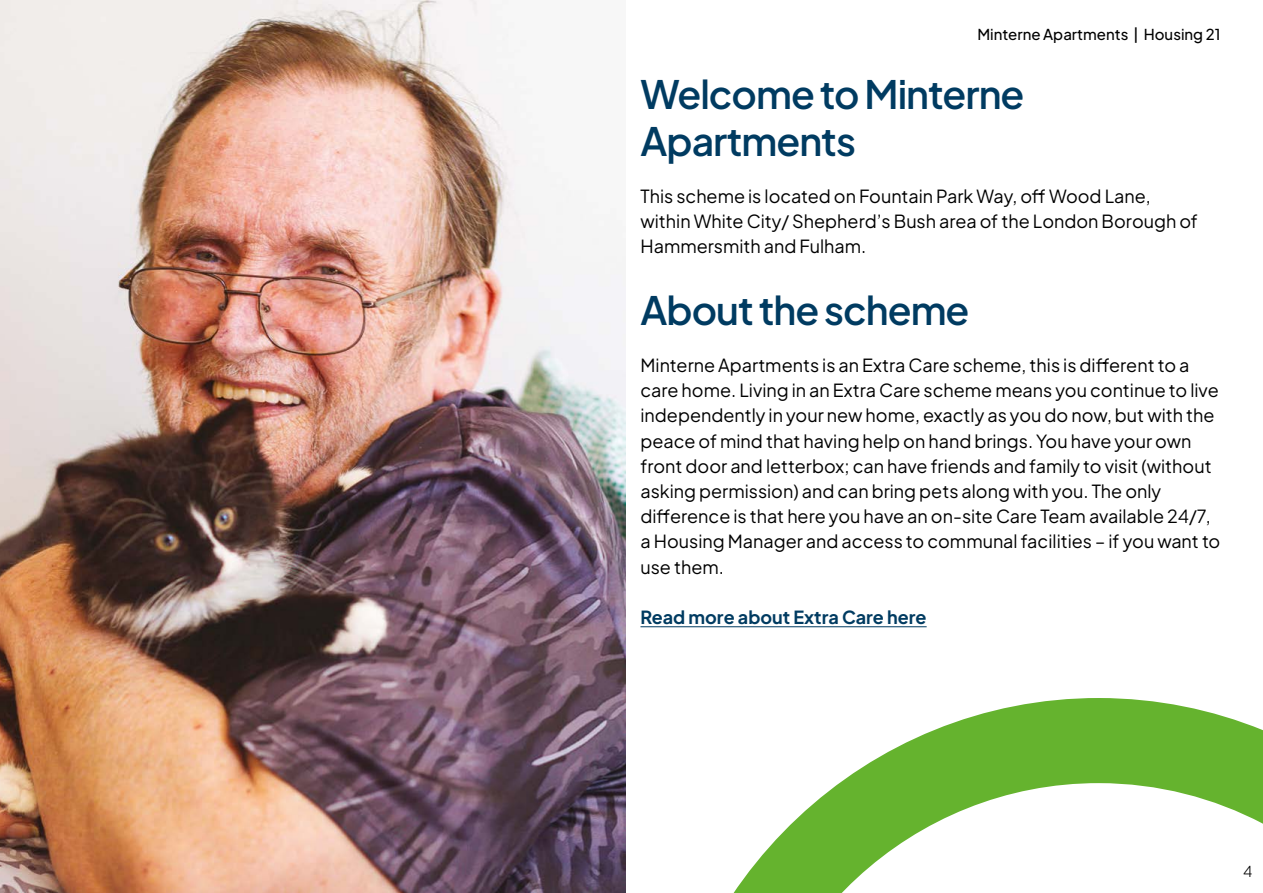
<style>
.page{position:relative;width:1263px;height:893px;background:#fff}
.page>*{position:absolute;margin:0;border:0;box-sizing:border-box;transform-origin:0 0}
.t1{font:600 39px/46.8px "Plus Jakarta Sans";letter-spacing:-.025em;color:#003b61}
.t2{font:18px/25.2px "Plus Jakarta Sans";color:#000}
.t3{font:700 18px "Plus Jakarta Sans";color:#003b61}
.t4{font:500 15px "Plus Jakarta Sans";color:#000}
.t5{font:300 15px "Plus Jakarta Sans";color:#000}
</style>
<div class="page">
<svg style="left:733px;top:698px;width:530px;height:195px"></svg>
<hr style="left:640px;top:626px;width:287px;height:1px;background:#003b61">
<img style="left:0;top:0;width:625px;height:893px">
<p class="t4" style="left:977px;top:22px;width:244px">Minterne Apartments | Housing 21</p>
<h1 class="t1" style="left:640px;top:67px;width:385px">Welcome to Minterne<br>Apartments</h1>
<p class="t2" style="left:640px;top:182px;width:559px">This scheme is located on Fountain Park Way, off Wood Lane, within White City/ Shepherd’s Bush area of the London Borough of<br>Hammersmith and Fulham.</p>
<h1 class="t1" style="left:640px;top:283px;width:330px">About the scheme</h1>
<p class="t2" style="left:640px;top:351px;width:581px">Minterne Apartments is an Extra Care scheme, this is different to a care home. Living in an Extra Care scheme means you continue to live independently in your new home, exactly as you do now, but with the peace of mind that having help on hand brings. You have your own front door and letterbox; can have friends and family to visit (without asking permission) and can bring pets along with you. The only difference is that here you have an on-site Care Team available 24/7, a Housing Manager and access to communal facilities – if you want to use them.</p>
<p class="t3" style="left:640px;top:603px;width:288px">Read more about Extra Care here</p>
<p class="t5" style="left:1243px;top:859px;width:11px">4</p>
</div>
